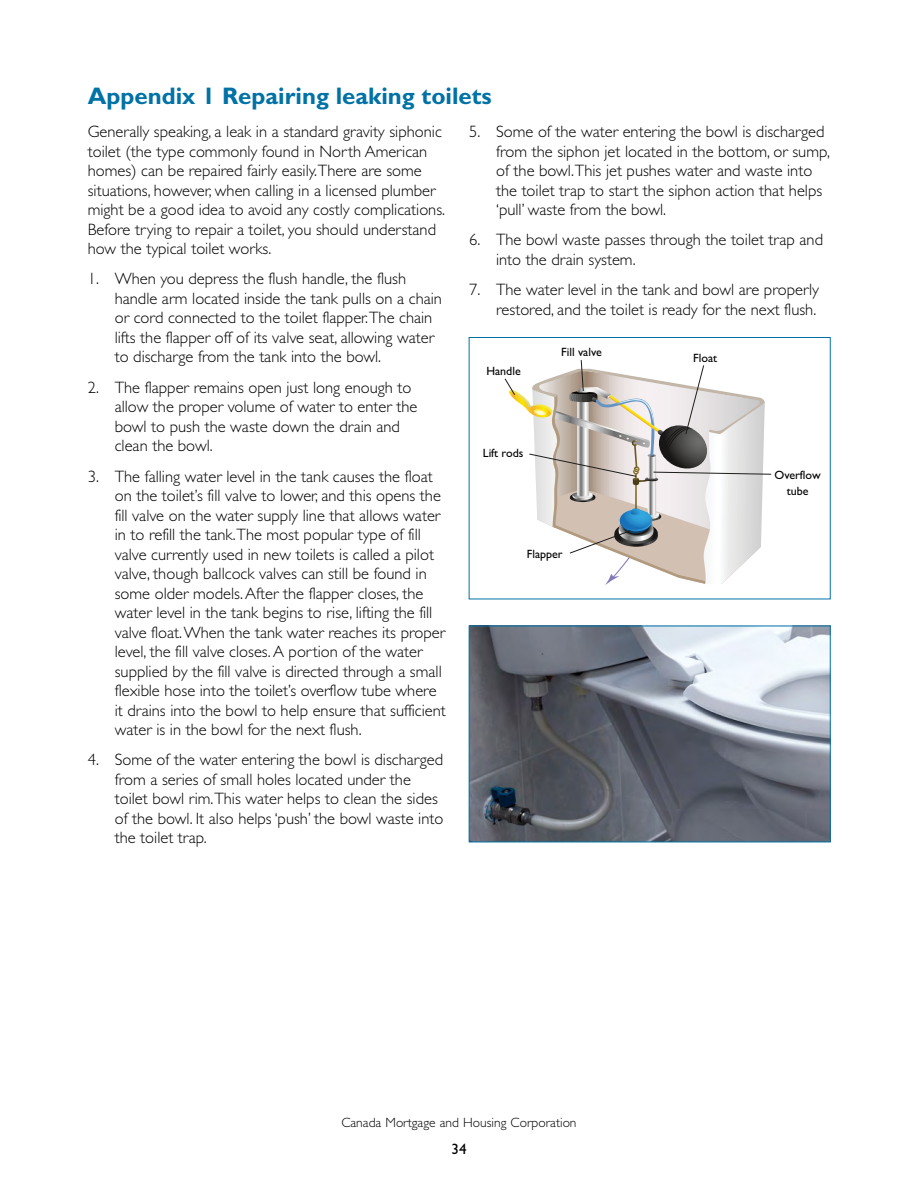
<style>
.page{position:relative;width:918px;height:1188px;background:#fff}
.page>*{position:absolute;margin:0;border:0;box-sizing:border-box;transform-origin:0 0}
.Subhead_1__H3{font:700 24px "Gill Sans Std";color:#0072a6}
.Body_Number_list{font:300 16.5px/19.5px "Gill Sans Std";color:#000}
.Body_Copy{font:300 16.5px/19.5px "Gill Sans Std";color:#000}
.t1{font:15px "Gill Sans Std";color:#000}
.t2{font:300 13.5px "Gill Sans Std";color:#000}
.t3{font:12px/15.6px "Gill Sans";color:#000;text-align:center}
</style>
<div class="page">
<svg style="left:605px;top:554px;width:148px;height:31px"></svg>
<svg style="left:504px;top:360px;width:268px;height:194px"></svg>
<img style="left:471px;top:628px;width:358px;height:212px">
<div style="left:469px;top:626px;width:362px;height:216px;border:1px solid #0072a6"></div>
<h3 class="Subhead_1__H3" style="left:88px;top:82px;width:406px">Appendix 1 Repairing leaking toilets</h3>
<p class="Body_Copy" style="left:88px;top:122px;width:359px">Generally speaking, a leak in a standard gravity siphonic toilet (the type commonly found in North American homes) can be repaired fairly easily.There are some situations, however, when calling in a licensed plumber might be a good idea to avoid any costly complications.<br>Before trying to repair a toilet, you should understand how the typical toilet works.</p>
<p class="Body_Number_list" style="left:115px;top:269px;width:329px;text-indent:-27px">1. When you depress the flush handle, the flush handle arm located inside the tank pulls on a chain or cord connected to the toilet flapper.The chain lifts the flapper off of its valve seat, allowing water to discharge from the tank into the bowl.</p>
<p class="Body_Number_list" style="left:115px;top:378px;width:304px;text-indent:-27px">2. The flapper remains open just long enough to allow the proper volume of water to enter the bowl to push the waste down the drain and clean the bowl.</p>
<p class="Body_Number_list" style="left:115px;top:466px;width:333px;text-indent:-27px">3. The falling water level in the tank causes the float on the toilet’s fill valve to lower, and this opens the fill valve on the water supply line that allows water in to refill the tank.The most popular type of fill valve currently used in new toilets is called a pilot valve, though ballcock valves can still be found in some older models. After the flapper closes, the water level in the tank begins to rise, lifting the fill valve float. When the tank water reaches its proper level, the fill valve closes. A portion of the water supplied by the fill valve is directed through a small flexible hose into the toilet’s overflow tube where it drains into the bowl to help ensure that sufficient water is in the bowl for the next flush.</p>
<p class="Body_Number_list" style="left:115px;top:750px;width:330px;text-indent:-27px">4. Some of the water entering the bowl is discharged from a series of small holes located under the toilet bowl rim.This water helps to clean the sides of the bowl. It also helps ‘push’ the bowl waste into the toilet trap.</p>
<p class="Body_Number_list" style="left:496px;top:122px;width:335px;text-indent:-27px">5. Some of the water entering the bowl is discharged from the siphon jet located in the bottom, or sump, of the bowl.This jet pushes water and waste into the toilet trap to start the siphon action that helps ‘pull’ waste from the bowl.</p>
<p class="Body_Number_list" style="left:496px;top:230px;width:328px;text-indent:-27px">6. The bowl waste passes through the toilet trap and into the drain system.</p>
<p class="Body_Number_list" style="left:469px;top:280px;width:351px;text-align:right">7. The water level in the tank and bowl are properly restored, and the toilet is ready for the next flush.</p>
<p class="t3" style="left:693px;top:350px;width:25px">Float</p>
<p class="t3" style="left:561px;top:344px;width:42px">Fill valve</p>
<p class="t3" style="left:486px;top:363px;width:36px">Handle</p>
<p class="t3" style="left:483px;top:445px;width:42px">Lift rods</p>
<p class="t3" style="left:775px;top:467px;width:48px">Overflow tube</p>
<p class="t3" style="left:527px;top:546px;width:37px">Flapper</p>
<p class="t2" style="left:341px;top:1115px;width:237px">Canada Mortgage and Housing Corporation</p>
<p class="t1" style="left:452px;top:1141px;width:16px">34</p>
</div>
